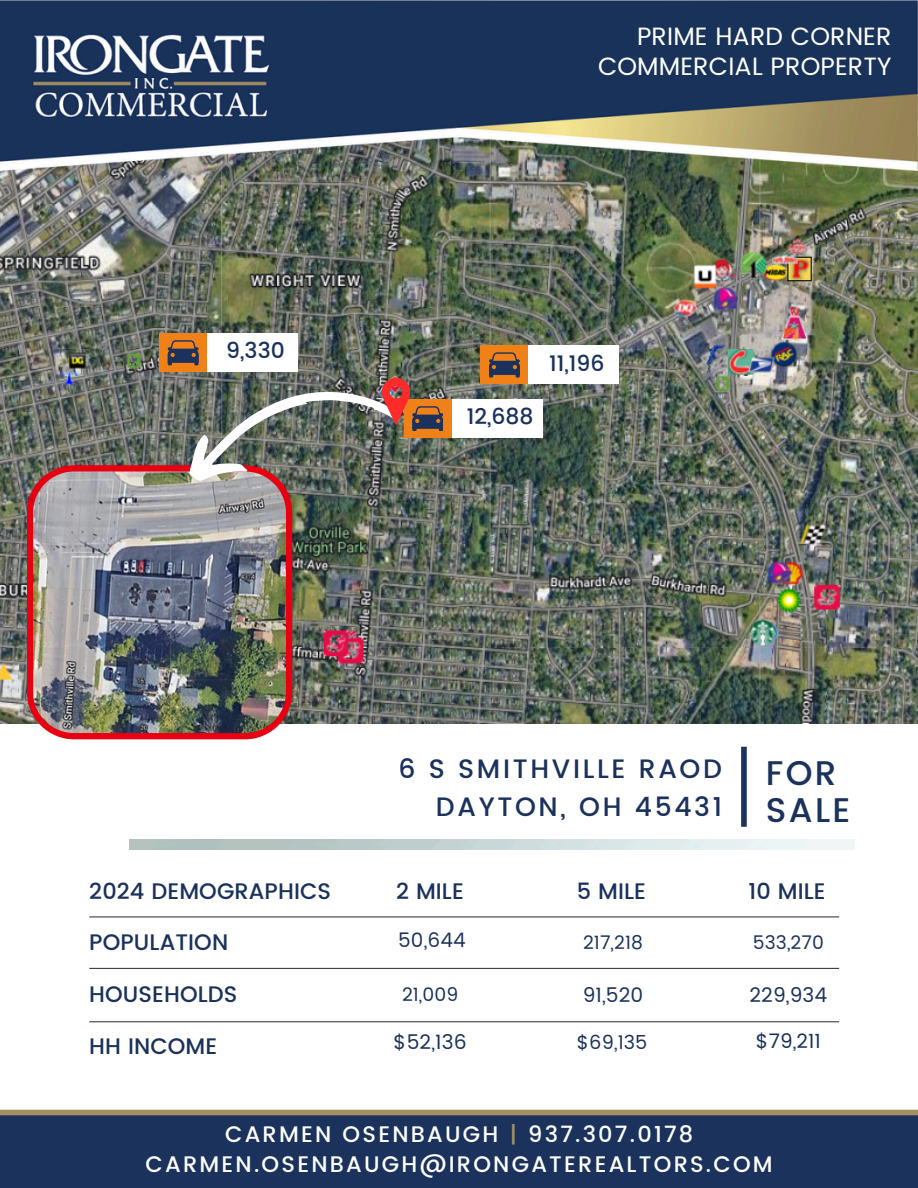
<style>
.page{position:relative;width:918px;height:1188px;background:#fff}
.page>*{position:absolute;margin:0;border:0;box-sizing:border-box;transform-origin:0 0}
.t1{font:500 34.2px/37.2px "Poppins";letter-spacing:.07em;color:#1a325c}
.t2{font:500 26.7px/38.2px "Poppins";letter-spacing:.1em;color:#1a325c;text-align:right}
.t3{font:25.05px/30.3px "Poppins";letter-spacing:.005em;color:#fff;text-align:right}
.t4{font:500 22.5px/30.3px "Poppins";letter-spacing:.1em;color:#fff;text-align:center}
.t5{font:500 22.5px "Poppins";letter-spacing:.005em;color:#1a325c}
.t6{font:500 21.9px "Poppins";color:#1a325c}
.t7{font:20.1px "Poppins";letter-spacing:.005em;color:#1a325c}
.t8{font:19.95px "Poppins";color:#1a325c}
.t9{font:19.8px "Poppins";color:#1a325c}
.t10{font:19.2px "Poppins";color:#1a325c}
.t11{font:18.6px "Poppins";letter-spacing:.005em;color:#1a325c}
.s1{color:#a29061}
</style>
<div class="page">
<div style="left:0;top:1115px;width:918px;height:73px;background:#1a325c"></div>
<img style="left:0;top:171px;width:918px;height:552px">
<img style="left:0;top:0;width:918px;height:171px">
<div style="left:0;top:1110px;width:918px;height:5px;background:#a29061"></div>
<div style="left:741px;top:747px;width:6px;height:80px;background:#1a325c"></div>
<hr style="left:89px;top:916px;width:750px;height:1px;background:#3a403f">
<hr style="left:89px;top:968px;width:750px;height:1px;background:#3a403f">
<hr style="left:89px;top:1021px;width:750px;height:1px;background:#3a403f">
<img style="left:27px;top:465px;width:265px;height:274px">
<div style="left:408px;top:400px;width:135px;height:38px;background:#fff"></div>
<div style="left:404px;top:400px;width:47px;height:38px;background:#f08018"></div>
<div style="left:163px;top:334px;width:135px;height:38px;background:#fff"></div>
<div style="left:160px;top:334px;width:47px;height:38px;background:#f08018"></div>
<img style="left:168px;top:340px;width:275px;height:155px">
<div style="left:484px;top:346px;width:135px;height:38px;background:#fff"></div>
<div style="left:481px;top:346px;width:47px;height:38px;background:#f08018"></div>
<svg style="left:489px;top:352px;width:30px;height:25px"></svg>
<p class="t6" style="left:226px;top:338px;width:60px">9,330</p>
<p class="t3" style="left:598px;top:21px;width:295px">PRIME HARD CORNER<br>COMMERCIAL PROPERTY</p>
<h4 class="t6" style="left:467px;top:404px;width:68px">12,688</h4>
<p class="t6" style="left:549px;top:350px;width:57px">11,196</p>
<h3 class="t2" style="left:398px;top:749px;width:325px">6 S SMITHVILLE RAOD<br>DAYTON, OH 45431</h3>
<p class="t1" style="left:766px;top:755px;width:86px">FOR<br>SALE</p>
<p class="t5" style="left:89px;top:878px;width:243px">2024 DEMOGRAPHICS</p>
<h5 class="t5" style="left:396px;top:878px;width:69px">2 MILE</h5>
<p class="t8" style="left:398px;top:929px;width:69px">50,644</p>
<h5 class="t11" style="left:402px;top:983px;width:58px">21,009</h5>
<p class="t7" style="left:394px;top:1030px;width:75px">$52,136</p>
<h4 class="t5" style="left:89px;top:930px;width:140px">POPULATION</h4>
<h4 class="t5" style="left:89px;top:981px;width:150px">HOUSEHOLDS</h4>
<h4 class="t5" style="left:89px;top:1033px;width:130px">HH INCOME</h4>
<h1 class="t5" style="left:577px;top:878px;width:71px">5 MILE</h1>
<p class="t5" style="left:748px;top:878px;width:79px">10 MILE</p>
<p class="t11" style="left:583px;top:931px;width:61px">217,218</p>
<p class="t7" style="left:583px;top:983px;width:62px">91,520</p>
<h5 class="t10" style="left:577px;top:1031px;width:72px">$69,135</h5>
<p class="t11" style="left:753px;top:931px;width:72px">533,270</p>
<h2 class="t7" style="left:750px;top:983px;width:79px">229,934</h2>
<p class="t9" style="left:756px;top:1029px;width:67px">$79,211</p>
<h4 class="t4" style="left:146px;top:1119px;width:629px">CARMEN OSENBAUGH <span class="s1">|</span> 937.307.0178<br>CARMEN.OSENBAUGH@IRONGATEREALTORS.COM</h4>
</div>
